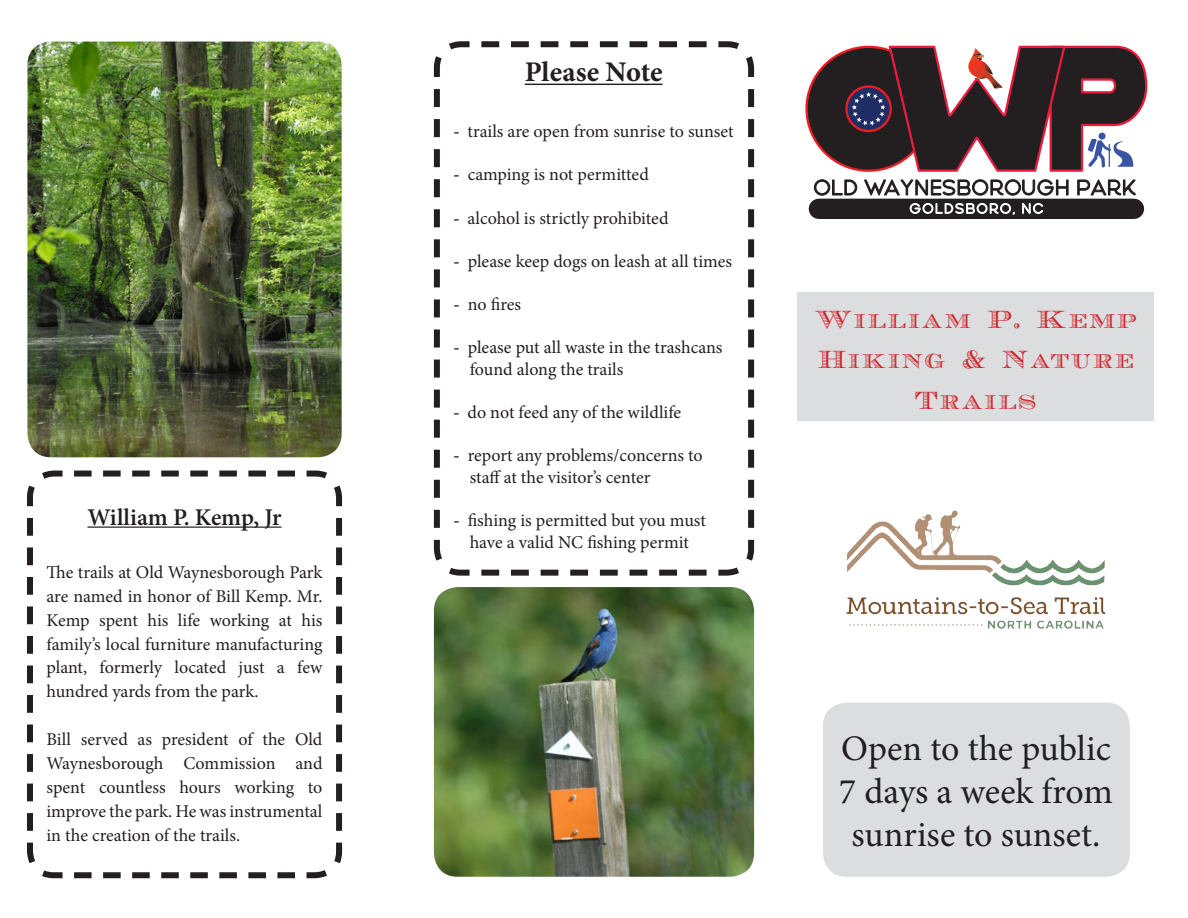
<style>
.page{position:relative;width:1188px;height:918px;background:#fff}
.page>*{position:absolute;margin:0;border:0;box-sizing:border-box;transform-origin:0 0}
.t1{font:36px/43.2px "Minion Pro";color:#231f20;text-align:center}
.t2{font:700 28.5px "Minion Pro";letter-spacing:-.005em;color:#231f20}
.t3{font:25.5px "Ecuyer DAX";letter-spacing:.08em;color:#d1232a}
.t4{font:600 24px "Minion Pro";letter-spacing:-.005em;color:#231f20}
.t5{font:18px/24px "Minion Pro";letter-spacing:-.005em;color:#231f20}
.s1{font-weight:700}
</style>
<div class="page">
<div style="left:798px;top:292px;width:356px;height:129px;background:#dcdddf"></div>
<img style="left:27px;top:42px;width:315px;height:415px">
<div style="left:823px;top:703px;width:307px;height:174px;background:#dcdddf;border-radius:24px"></div>
<svg style="left:433px;top:41px;width:322px;height:535px"></svg>
<svg style="left:27px;top:470px;width:316px;height:409px"></svg>
<img style="left:846px;top:510px;width:260px;height:119px">
<img style="left:434px;top:587px;width:320px;height:290px">
<div style="left:819px;top:199px;width:315px;height:20px;background:#231f20"></div>
<svg style="left:805px;top:45px;width:343px;height:171px"></svg>
<p class="t4" style="left:87px;top:500px;width:196px">William P. Kemp, Jr</p>
<p class="t5" style="left:46px;top:560px;width:278px;text-align:justify">The trails at Old Waynesborough Park are named in honor of Bill Kemp. Mr.<br>Kemp spent his life working at his family’s local furniture manufacturing plant, formerly located just a few hundred yards from the park.</p>
<p class="t5" style="left:46px;top:728px;width:278px;text-align:justify">Bill served as president of the Old Waynesborough Commission and spent countless hours working to improve the park. He was instrumental in the creation of the trails.</p>
<p class="t2" style="left:525px;top:52px;width:139px">Please Note</p>
<p class="t5" style="left:453px;top:120px;width:282px"><span class="s1">-</span> trails are open from sunrise to sunset</p>
<p class="t5" style="left:453px;top:163px;width:197px"><span class="s1">-</span> camping is not permitted</p>
<p class="t5" style="left:453px;top:206px;width:217px"><span class="s1">-</span> alcohol is strictly prohibited</p>
<p class="t5" style="left:453px;top:249px;width:280px"><span class="s1">-</span> please keep dogs on leash at all times</p>
<p class="t5" style="left:453px;top:292px;width:69px"><span class="s1">-</span> no fires</p>
<p class="t5" style="left:470px;top:337px;width:254px;line-height:21.6px;text-indent:-16px"><span class="s1">-</span> please put all waste in the trashcans found along the trails</p>
<p class="t5" style="left:453px;top:400px;width:229px"><span class="s1">-</span> do not feed any of the wildlife</p>
<p class="t5" style="left:470px;top:445px;width:235px;line-height:21.6px;text-indent:-16px"><span class="s1">-</span> report any problems/concerns to staff at the visitor’s center</p>
<p class="t5" style="left:453px;top:510px;width:254px;line-height:21.6px;text-align:center"><span class="s1">-</span> fishing is permitted but you must have a valid NC fishing permit</p>
<p class="t3" style="left:815px;top:304px;width:323px">William P. Kemp</p>
<p class="t3" style="left:818px;top:345px;width:317px">Hiking &amp; Nature</p>
<p class="t3" style="left:915px;top:385px;width:122px">Trails</p>
<p class="t1" style="left:839px;top:727px;width:275px">Open to the public<br>7 days a week from sunrise to sunset.</p>
</div>
